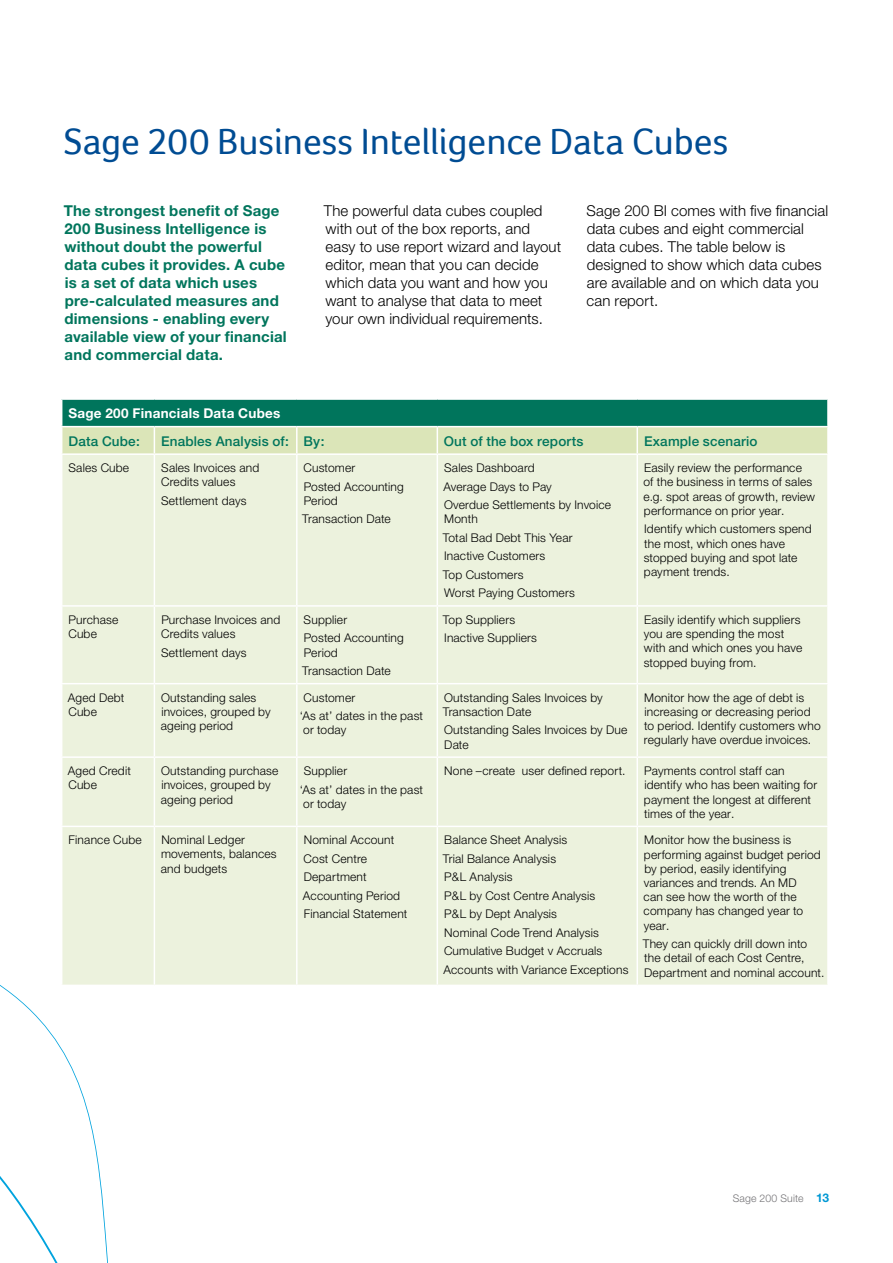
<style>
.page{position:relative;width:893px;height:1263px;background:#fff}
.page>*{position:absolute;margin:0;border:0;box-sizing:border-box;transform-origin:0 0}
.t1{font:37.5px "Foco";letter-spacing:-.005em;color:#004c93}
.t2{font:300 15px/18px "Helvetica Neue";letter-spacing:.005em;color:#000}
.t3{font:700 15px/18px "Helvetica Neue";letter-spacing:.015em;color:#00755c}
.t4{font:500 13.5px "Helvetica Neue";letter-spacing:.01em;color:#00755c}
.t5{font:700 13.5px "Helvetica Neue";letter-spacing:.02em;color:#fff}
.t6{font:300 12px/14.2px "Helvetica Neue";letter-spacing:.015em;color:#000}
.t7{font:300 10.5px "Helvetica Neue";letter-spacing:.02em;color:#757477}
.s1{font-weight:700;font-size:12px;color:#0098d4}
</style>
<div class="page">
<svg style="left:71px;top:1066px;width:37px;height:197px"></svg>
<div style="left:62px;top:455px;width:765px;height:530px;background:#ecf2dd"></div>
<svg style="left:61px;top:400px;width:767px;height:53px;background:#70ae8c"></svg>
<hr style="left:637px;top:426px;width:192px;height:1px;background:#fff">
<hr style="left:636px;top:427px;width:2px;height:26px;background:#fff">
<hr style="left:827px;top:427px;width:2px;height:26px;background:#fff">
<hr style="left:154px;top:455px;width:1px;height:150px;background:#fff">
<hr style="left:296px;top:455px;width:2px;height:150px;background:#fff">
<hr style="left:437px;top:455px;width:1px;height:150px;background:#fff">
<hr style="left:636px;top:455px;width:2px;height:150px;background:#fff">
<hr style="left:61px;top:605px;width:93px;height:2px;background:#fff">
<hr style="left:154px;top:605px;width:143px;height:2px;background:#fff">
<hr style="left:154px;top:607px;width:1px;height:76px;background:#fff">
<hr style="left:297px;top:605px;width:140px;height:2px;background:#fff">
<hr style="left:296px;top:607px;width:2px;height:76px;background:#fff">
<hr style="left:437px;top:605px;width:200px;height:2px;background:#fff">
<hr style="left:437px;top:607px;width:1px;height:76px;background:#fff">
<hr style="left:637px;top:605px;width:192px;height:2px;background:#fff">
<hr style="left:636px;top:607px;width:2px;height:76px;background:#fff">
<hr style="left:61px;top:683px;width:93px;height:1px;background:#fff">
<hr style="left:154px;top:683px;width:143px;height:1px;background:#fff">
<hr style="left:154px;top:684px;width:1px;height:72px;background:#fff">
<hr style="left:297px;top:683px;width:140px;height:1px;background:#fff">
<hr style="left:296px;top:684px;width:2px;height:72px;background:#fff">
<hr style="left:437px;top:683px;width:200px;height:1px;background:#fff">
<hr style="left:437px;top:684px;width:1px;height:72px;background:#fff">
<hr style="left:637px;top:683px;width:192px;height:1px;background:#fff">
<hr style="left:636px;top:684px;width:2px;height:72px;background:#fff">
<hr style="left:61px;top:756px;width:93px;height:2px;background:#fff">
<hr style="left:154px;top:756px;width:143px;height:2px;background:#fff">
<hr style="left:154px;top:758px;width:1px;height:68px;background:#fff">
<hr style="left:297px;top:756px;width:140px;height:2px;background:#fff">
<hr style="left:296px;top:758px;width:2px;height:68px;background:#fff">
<hr style="left:437px;top:756px;width:200px;height:2px;background:#fff">
<hr style="left:437px;top:758px;width:1px;height:68px;background:#fff">
<hr style="left:637px;top:756px;width:192px;height:2px;background:#fff">
<hr style="left:636px;top:758px;width:2px;height:68px;background:#fff">
<hr style="left:61px;top:826px;width:93px;height:1px;background:#fff">
<hr style="left:154px;top:826px;width:143px;height:1px;background:#fff">
<hr style="left:154px;top:827px;width:1px;height:158px;background:#fff">
<hr style="left:297px;top:826px;width:140px;height:1px;background:#fff">
<hr style="left:296px;top:827px;width:2px;height:158px;background:#fff">
<hr style="left:437px;top:826px;width:200px;height:1px;background:#fff">
<hr style="left:437px;top:827px;width:1px;height:158px;background:#fff">
<hr style="left:637px;top:826px;width:192px;height:1px;background:#fff">
<hr style="left:636px;top:827px;width:2px;height:158px;background:#fff">
<svg style="left:0;top:872px;width:71px;height:391px"></svg>
<h1 class="t1" style="left:64px;top:120px;width:666px">Sage 200 Business Intelligence Data Cubes</h1>
<p class="t3" style="left:64px;top:201px;width:225px">The strongest benefit of Sage<br>200 Business Intelligence is without doubt the powerful data cubes it provides. A cube is a set of data which uses pre-calculated measures and dimensions - enabling every available view of your financial and commercial data.</p>
<p class="t2" style="left:324px;top:201px;width:239px">The powerful data cubes coupled with out of the box reports, and easy to use report wizard and layout editor, mean that you can decide which data you want and how you want to analyse that data to meet your own individual requirements.</p>
<p class="t2" style="left:586px;top:201px;width:243px">Sage 200 BI comes with five financial data cubes and eight commercial data cubes. The table below is designed to show which data cubes are available and on which data you can report.</p>
<p class="t5" style="left:68px;top:405px;width:214px">Sage 200 Financials Data Cubes</p>
<p class="t4" style="left:68px;top:433px;width:73px">Data Cube:</p>
<p class="t4" style="left:161px;top:433px;width:165px">Enables Analysis of: By:</p>
<p class="t4" style="left:444px;top:433px;width:141px">Out of the box reports</p>
<p class="t4" style="left:644px;top:433px;width:115px">Example scenario</p>
<p class="t6" style="left:69px;top:460px;width:62px">Sales Cube</p>
<p class="t6" style="left:161px;top:460px;width:100px">Sales Invoices and<br>Credits values</p>
<p class="t6" style="left:161px;top:493px;width:87px">Settlement days</p>
<p class="t6" style="left:304px;top:458px;width:102px;line-height:18.5px">Customer<br>Posted Accounting</p>
<p class="t6" style="left:302px;top:491px;width:90px;line-height:18.5px">Period<br>Transaction Date</p>
<p class="t6" style="left:443px;top:458px;width:169px;line-height:18.5px">Sales Dashboard<br>Average Days to Pay<br>Overdue Settlements by Invoice</p>
<p class="t6" style="left:443px;top:510px;width:133px;line-height:18.5px">Month<br>Total Bad Debt This Year<br>Inactive Customers<br>Top Customers<br>Worst Paying Customers</p>
<p class="t6" style="left:644px;top:460px;width:173px">Easily review the performance<br>of the business in terms of sales e.g. spot areas of growth, review performance on prior year.</p>
<p class="t6" style="left:644px;top:522px;width:170px">Identify which customers spend the most, which ones have stopped buying and spot late payment trends.</p>
<p class="t6" style="left:68px;top:612px;width:51px">Purchase<br>Cube</p>
<p class="t6" style="left:161px;top:612px;width:121px">Purchase Invoices and<br>Credits values</p>
<p class="t6" style="left:161px;top:645px;width:87px">Settlement days</p>
<p class="t6" style="left:304px;top:610px;width:102px;line-height:18.5px">Supplier<br>Posted Accounting</p>
<p class="t6" style="left:302px;top:643px;width:90px;line-height:18.5px">Period<br>Transaction Date</p>
<p class="t6" style="left:68px;top:690px;width:58px">Aged Debt<br>Cube</p>
<p class="t6" style="left:161px;top:690px;width:111px">Outstanding sales invoices, grouped by ageing period</p>
<p class="t6" style="left:300px;top:688px;width:125px;line-height:18.5px;text-indent:4px">Customer<br>‘As at’ dates in the past</p>
<p class="t6" style="left:303px;top:723px;width:45px">or today</p>
<p class="t6" style="left:68px;top:763px;width:65px">Aged Credit<br>Cube</p>
<p class="t6" style="left:161px;top:763px;width:119px">Outstanding purchase invoices, grouped by ageing period</p>
<p class="t6" style="left:300px;top:761px;width:125px;line-height:18.5px;text-indent:4px">Supplier<br>‘As at’ dates in the past</p>
<p class="t6" style="left:303px;top:796px;width:45px">or today</p>
<p class="t6" style="left:443px;top:610px;width:96px;line-height:18.5px">Top Suppliers<br>Inactive Suppliers</p>
<p class="t6" style="left:644px;top:612px;width:160px">Easily identify which suppliers you are spending the most with and which ones you have stopped buying from.</p>
<p class="t6" style="left:443px;top:690px;width:161px">Outstanding Sales Invoices by<br>Transaction Date</p>
<p class="t6" style="left:444px;top:723px;width:185px">Outstanding Sales Invoices by Due<br>Date</p>
<p class="t6" style="left:644px;top:690px;width:178px">Monitor how the age of debt is increasing or decreasing period to period. Identify customers who regularly have overdue invoices.</p>
<p class="t6" style="left:444px;top:763px;width:183px">None –create user defined report.</p>
<p class="t6" style="left:644px;top:763px;width:175px">Payments control staff can identify who has been waiting for payment the longest at different times of the year.</p>
<p class="t6" style="left:69px;top:832px;width:75px">Finance Cube</p>
<p class="t6" style="left:161px;top:832px;width:117px">Nominal Ledger movements, balances and budgets</p>
<p class="t6" style="left:303px;top:830px;width:106px;line-height:18.5px">Nominal Account<br>Cost Centre<br>Department<br>Accounting Period<br>Financial Statement</p>
<p class="t6" style="left:443px;top:830px;width:187px;line-height:18.5px">Balance Sheet Analysis<br>Trial Balance Analysis<br>P&amp;L Analysis<br>P&amp;L by Cost Centre Analysis<br>P&amp;L by Dept Analysis<br>Nominal Code Trend Analysis<br>Cumulative Budget v Accruals<br>Accounts with Variance Exceptions</p>
<p class="t6" style="left:644px;top:833px;width:179px">Monitor how the business is performing against budget period by period, easily identifying variances and trends. An MD<br>can see how the worth of the company has changed year to year.</p>
<p class="t6" style="left:643px;top:936px;width:183px">They can quickly drill down into the detail of each Cost Centre,<br>Department and nominal account.</p>
<p class="t7" style="left:733px;top:1192px;width:98px">Sage 200 Suite <span class="s1">13</span></p>
</div>
